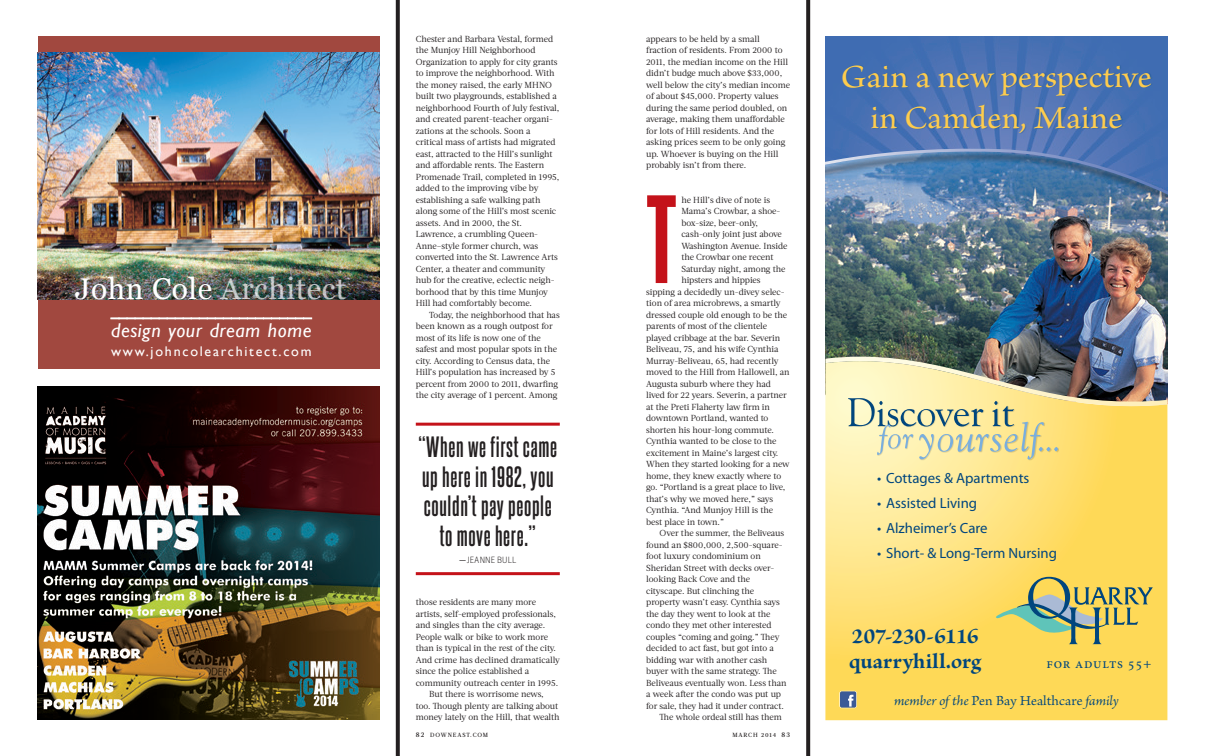
<style>
.page{position:relative;width:1206px;height:756px;background:#fff}
.page>*{position:absolute;margin:0;border:0;box-sizing:border-box;transform-origin:0 0}
.acta{font:106.6px "Steelfish Eb";color:#c4121a}
.t1{font:500 34px/41.1px "Brioso Pro";letter-spacing:.005em;color:#fecc4e;text-align:center}
.t2{font:30px "Georgia";letter-spacing:.02em;color:rgb(255 255 255/.69)}
.esta_9_12_left{font:700 25px/29.7px "Steelfish Rg";letter-spacing:.025em;color:#231f20;text-align:center}
.t3{font:700 22.6px/25.1px "Brioso Pro";letter-spacing:.005em;color:#00467e}
.t4{font:italic 20px "Gill Sans";letter-spacing:.025em;color:#fff}
.t5{font:14.8px "Myriad Pro";color:#00467e}
.t6{font:italic 14.5px "Brioso Pro";letter-spacing:-.005em;color:#00467e}
.t7{font:14.5px "Minion Pro";letter-spacing:.05em;color:#00467e}
.t8{font:14px "Gill Sans";letter-spacing:.125em;color:#fff}
.esta_9_12_left-2{font:9px "Leitura Sans Grot 1";letter-spacing:.005em;color:#231f20}
.acta-2{font:8.8px/11.5px "Acta";letter-spacing:-.005em;color:#231f20}
.folio_left{font:500 6px "Acta";letter-spacing:.14em;color:#231f20}
.folio_right{font:500 6px "Acta";letter-spacing:.145em;color:#231f20}
.s1{color:#fff}
.s2{font-family:"Leitura Sans Grot 2"}
.s3{font-size:7px}
.s4{font-style:normal}
</style>
<div class="page">
<svg style="left:396px;top:0;width:4px;height:756px;fill:#231f20"></svg>
<svg style="left:806px;top:0;width:4px;height:756px;fill:#231f20"></svg>
<hr style="left:416px;top:423px;width:144px;height:3px;background:#c4121a">
<hr style="left:416px;top:572px;width:144px;height:3px;background:#c4121a">
<img style="left:825px;top:36px;width:342px;height:321px">
<svg style="left:825px;top:459px;width:342px;height:261px"></svg>
<div style="left:825px;top:150px;width:342px;height:85px;background:#231f20;opacity:.75"></div>
<img style="left:825px;top:146px;width:342px;height:79px">
<div style="left:843px;top:65px;width:310px;height:69px;background:#00467e;opacity:.3"></div>
<svg style="left:839px;top:691px;width:18px;height:17px"></svg>
<svg style="left:996px;top:577px;width:157px;height:67px"></svg>
<img style="left:825px;top:357px;width:342px;height:102px">
<div style="left:38px;top:299px;width:342px;height:70px;background:#a1483f"></div>
<div style="left:38px;top:36px;width:342px;height:17px;background:#a1483f"></div>
<svg style="left:111px;top:318px;width:201px;height:1px"></svg>
<img style="left:38px;top:53px;width:342px;height:246px">
<img style="left:38px;top:387px;width:342px;height:333px">
<p class="t2" style="left:75px;top:271px;width:273px"><span class="s1">John Cole</span> Architect</p>
<p class="t4" style="left:111px;top:319px;width:202px">design your dream home</p>
<p class="t8" style="left:111px;top:343px;width:202px">www.johncolearchitect.com</p>
<p class="acta-2" style="left:416px;top:33px;width:145px">Chester and Barbara Vestal, formed the Munjoy Hill Neighborhood Organization to apply for city grants to improve the neighborhood. With the money raised, the early MHNO built two playgrounds, established a neighborhood Fourth of July festival, and created parent-teacher organi&shy;zations at the schools. Soon a critical mass of artists had migrated east, attracted to the Hill’s sunlight and affordable rents. The Eastern Promenade Trail, completed in 1995, added to the improving vibe by establishing a safe walking path along some of the Hill’s most scenic assets. And in 2000, the St.<br>Lawrence, a crumbling Queen-Anne–style former church, was converted into the St. Lawrence Arts Center, a theater and community hub for the creative, eclectic neigh&shy;borhood that by this time Munjoy Hill had comfortably become.</p>
<p class="acta-2" style="left:416px;top:309px;width:145px;text-indent:13px">Today, the neighborhood that has been known as a rough outpost for most of its life is now one of the safest and most popular spots in the city. According to Census data, the Hill’s population has increased by 5 percent from 2000 to 2011, dwarfing the city average of 1 percent. Among</p>
<p class="esta_9_12_left" style="left:418px;top:431px;width:140px">“When we first came up here in 1982, you couldn’t pay people to move here.”</p>
<p class="esta_9_12_left-2" style="left:459px;top:554px;width:59px"><span class="s2">—</span>JEANNE BULL</p>
<p class="acta-2" style="left:416px;top:596px;width:146px">those residents are many more artists, self-employed professionals, and singles than the city average.<br>People walk or bike to work more than is typical in the rest of the city.<br>And crime has declined dramatically since the police established a community outreach center in 1995.</p>
<p class="acta-2" style="left:416px;top:688px;width:145px;text-align:center">But there is worrisome news,<br>too. Though plenty are talking about money lately on the Hill, that wealth</p>
<p class="acta-2" style="left:646px;top:33px;width:145px">appears to be held by a small fraction of residents. From 2000 to 2011, the median income on the Hill didn’t budge much above $33,000, well below the city’s median income of about $45,000. Property values during the same period doubled, on average, making them unaffordable for lots of Hill residents. And the asking prices seem to be only going up. Whoever is buying on the Hill probably isn’t from there.</p>
<p class="acta" style="left:646px;top:174px;width:32px">T</p>
<p class="acta-2" style="left:681px;top:194px;width:90px">he Hill’s dive of note is</p>
<p class="acta-2" style="left:681px;top:205px;width:100px">Mama’s Crowbar, a shoe-</p>
<p class="acta-2" style="left:681px;top:217px;width:78px">box-size, beer-only,</p>
<p class="acta-2" style="left:681px;top:228px;width:102px">cash-only joint just above</p>
<p class="acta-2" style="left:681px;top:240px;width:108px">Washington Avenue. Inside</p>
<p class="acta-2" style="left:681px;top:251px;width:94px">the Crowbar one recent</p>
<p class="acta-2" style="left:681px;top:263px;width:106px">Saturday night, among the</p>
<p class="acta-2" style="left:681px;top:274px;width:81px">hipsters and hippies</p>
<p class="acta-2" style="left:646px;top:286px;width:140px">sipping a decidedly un-divey selec-</p>
<p class="acta-2" style="left:646px;top:297px;width:136px">tion of area microbrews, a smartly</p>
<p class="acta-2" style="left:646px;top:309px;width:142px">dressed couple old enough to be the</p>
<p class="acta-2" style="left:646px;top:320px;width:123px">parents of most of the clientele</p>
<p class="acta-2" style="left:646px;top:332px;width:136px">played cribbage at the bar. Severin</p>
<p class="acta-2" style="left:646px;top:343px;width:134px">Beliveau, 75, and his wife Cynthia</p>
<p class="acta-2" style="left:646px;top:355px;width:134px">Murray-Beliveau, 65, had recently</p>
<p class="acta-2" style="left:646px;top:366px;width:145px">moved to the Hill from Hallowell, an</p>
<p class="acta-2" style="left:646px;top:378px;width:126px">Augusta suburb where they had</p>
<p class="acta-2" style="left:646px;top:389px;width:142px">lived for 22 years. Severin, a partner</p>
<p class="acta-2" style="left:646px;top:401px;width:125px">at the Preti Flaherty law firm in</p>
<p class="acta-2" style="left:646px;top:412px;width:124px">downtown Portland, wanted to</p>
<p class="acta-2" style="left:646px;top:424px;width:129px">shorten his hour-long commute.</p>
<p class="acta-2" style="left:646px;top:435px;width:132px">Cynthia wanted to be close to the</p>
<p class="acta-2" style="left:646px;top:447px;width:134px">excitement in Maine’s largest city.</p>
<p class="acta-2" style="left:646px;top:458px;width:145px">When they started looking for a new</p>
<p class="acta-2" style="left:646px;top:470px;width:137px">home, they knew exactly where to</p>
<p class="acta-2" style="left:646px;top:481px;width:141px">go. “Portland is a great place to live,</p>
<p class="acta-2" style="left:646px;top:493px;width:129px">that’s why we moved here,” says</p>
<p class="acta-2" style="left:646px;top:504px;width:128px">Cynthia. “And Munjoy Hill is the</p>
<p class="acta-2" style="left:646px;top:516px;width:79px">best place in town.”</p>
<p class="acta-2" style="left:646px;top:527px;width:142px;text-indent:13px">Over the summer, the Beliveaus found an $800,000, 2,500-square&shy;foot luxury condominium on<br>Sheridan Street with decks over&shy;looking Back Cove and the cityscape. But clinching the property wasn’t easy. Cynthia says the day they went to look at the condo they met other interested couples “coming and going.” They decided to act fast, but got into a bidding war with another cash buyer with the same strategy. The<br>Beliveaus eventually won. Less than a week after the condo was put up for sale, they had it under contract.</p>
<p class="acta-2" style="left:660px;top:711px;width:124px">The whole ordeal still has them</p>
<p class="folio_left" style="left:416px;top:731px;width:74px"><span class="s3">82</span> DOWNEAST.COM</p>
<p class="folio_right" style="left:732px;top:731px;width:59px">MARCH 2014 <span class="s3">83</span></p>
<p class="t1" style="left:841px;top:58px;width:312px">Gain a new perspective in Camden, Maine</p>
<p class="t5" style="left:877px;top:469px;width:154px">• Cottages &amp; Apartments</p>
<p class="t5" style="left:877px;top:494px;width:101px">• Assisted Living</p>
<p class="t5" style="left:877px;top:520px;width:112px">• Alzheimer’s Care</p>
<p class="t5" style="left:877px;top:545px;width:181px">• Short- &amp; Long-Term Nursing</p>
<p class="t3" style="left:849px;top:625px;width:134px">207-230-6116 quarryhill.org</p>
<p class="t7" style="left:1047px;top:655px;width:107px">for adults 55+</p>
<p class="t6" style="left:894px;top:691px;width:226px">member of the <span class="s4">Pen Bay Healthcare</span> family</p>
</div>
